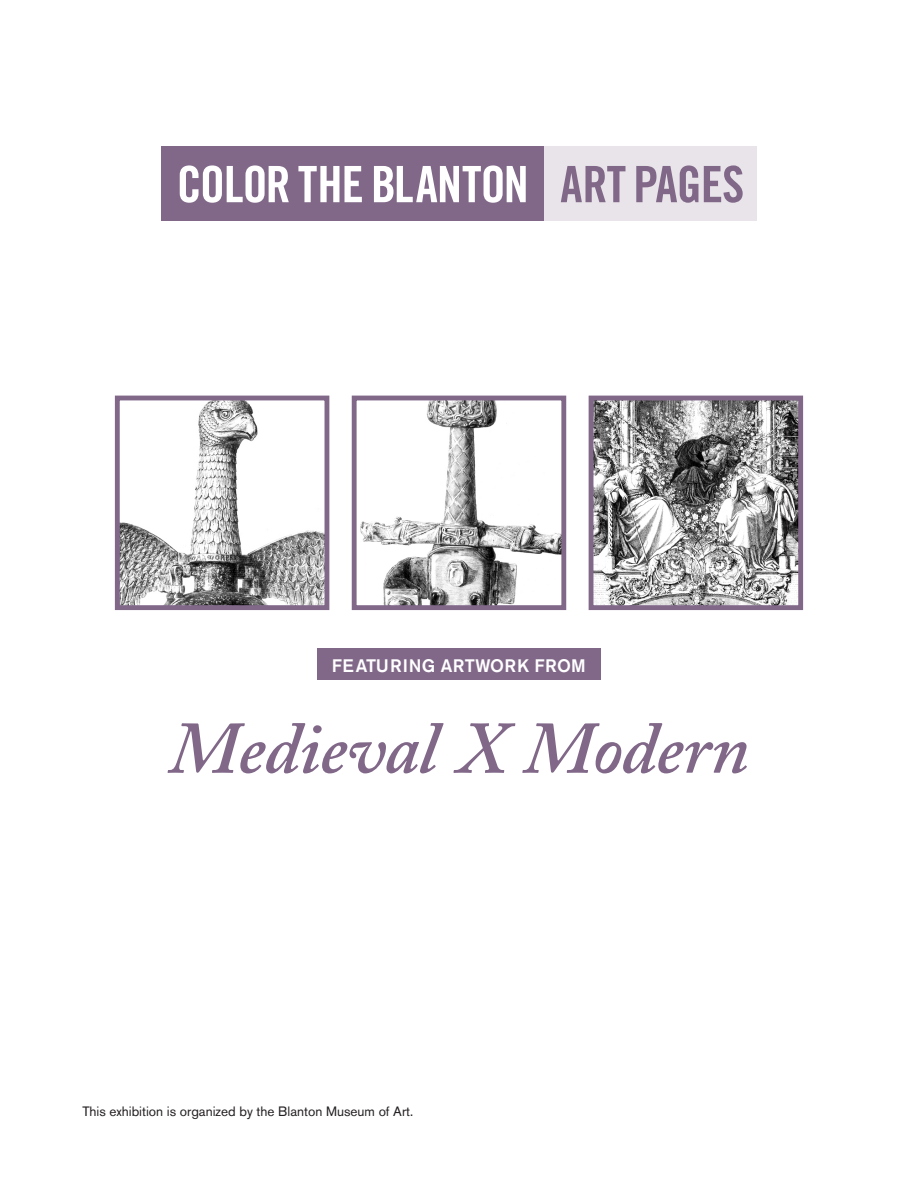
<style>
.page{position:relative;width:918px;height:1188px;background:#fff}
.page>*{position:absolute;margin:0;border:0;box-sizing:border-box;transform-origin:0 0}
.t1{font:italic 600 73.5px "Adobe Caslon Pro";letter-spacing:-.01em;color:#816889}
.t2{font:500 18px "Akzidenz Grotesk Std";letter-spacing:.015em;color:#fff}
.t3{font:13.5px "Akzidenz Grotesk Std";color:#231f20}
</style>
<div class="page">
<div style="left:317px;top:649px;width:284px;height:31px;background:#816889"></div>
<img style="left:121px;top:402px;width:202px;height:202px">
<div style="left:115px;top:396px;width:214px;height:214px;border:5px solid #816889"></div>
<img style="left:360px;top:402px;width:200px;height:202px">
<div style="left:352px;top:396px;width:214px;height:214px;border:5px solid #816889"></div>
<img style="left:595px;top:402px;width:202px;height:202px">
<div style="left:589px;top:396px;width:214px;height:214px;border:5px solid #816889"></div>
<div style="left:161px;top:147px;width:384px;height:74px;background:#816889"></div>
<div style="left:545px;top:147px;width:212px;height:74px;background:#e8e4ea"></div>
<svg style="left:180px;top:165px;width:109px;height:38px"></svg>
<svg style="left:298px;top:166px;width:41px;height:36px"></svg>
<svg style="left:345px;top:166px;width:17px;height:36px"></svg>
<svg style="left:374px;top:165px;width:152px;height:38px"></svg>
<svg style="left:561px;top:166px;width:64px;height:36px"></svg>
<svg style="left:636px;top:165px;width:62px;height:38px"></svg>
<svg style="left:704px;top:165px;width:39px;height:38px"></svg>
<p class="t2" style="left:332px;top:654px;width:256px">FEATURING ARTWORK FROM</p>
<p class="t1" style="left:168px;top:704px;width:583px">Medieval X Modern</p>
<p class="t3" style="left:82px;top:1103px;width:332px">This exhibition is organized by the Blanton Museum of Art.</p>
</div>
